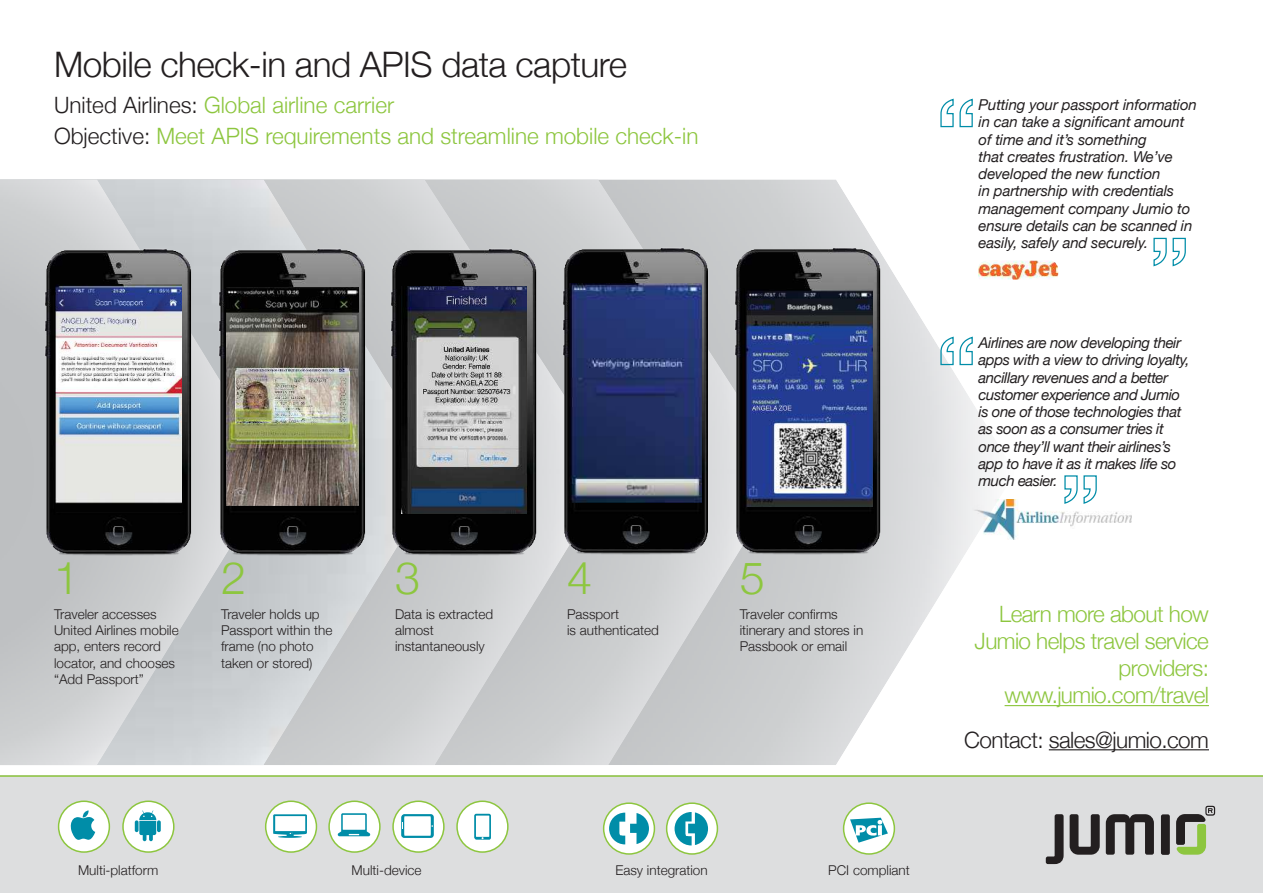
<style>
.page{position:relative;width:1263px;height:893px;background:#fff}
.page>*{position:absolute;margin:0;border:0;box-sizing:border-box;transform-origin:0 0}
.t1{font:300 45px "Helvetica Neue";color:#8dc63f}
.t2{font:300 35.1px "Helvetica Neue";letter-spacing:-.015em;color:#231f20}
.t3{font:300 22.5px/31.2px "Helvetica Neue";color:#8dc63f}
.t4{font:300 22.5px/27px "Helvetica Neue";letter-spacing:-.025em;color:#8dc63f;text-align:right}
.t5{font:300 22.5px "Helvetica Neue";letter-spacing:-.025em;color:#231f20}
.t6{font:italic 15px/17.2px "Helvetica Neue";letter-spacing:-.01em;color:#231f20}
.t7{font:italic 15px/17.2px "Helvetica Neue";letter-spacing:-.03em;color:#231f20}
.t8{font:300 13.5px/16.2px "Helvetica Neue";color:#231f20}
.s1{color:#231f20}
</style>
<div class="page">
<img style="left:787px;top:180px;width:228px;height:585px">
<img style="left:614px;top:180px;width:173px;height:585px">
<img style="left:443px;top:180px;width:171px;height:585px">
<img style="left:276px;top:180px;width:167px;height:585px">
<div style="left:0;top:775px;width:1263px;height:118px;background:#dddedf"></div>
<hr style="left:1004px;top:705px;width:205px;height:1px;background:#8dc63f">
<hr style="left:1049px;top:749px;width:160px;height:1px;background:#231f20">
<hr style="left:0;top:775px;width:1263px;height:2px;background:#8dc63f">
<div style="left:1161px;top:814px;width:9px;height:41px;background:#231f20;border-radius:2px"></div>
<svg style="left:1046px;top:814px;width:17px;height:50px"></svg>
<svg style="left:1106px;top:814px;width:48px;height:41px"></svg>
<svg style="left:1069px;top:814px;width:31px;height:41px"></svg>
<svg style="left:1176px;top:806px;width:39px;height:49px"></svg>
<img style="left:218px;top:245px;width:169px;height:314px">
<img style="left:226px;top:287px;width:133px;height:218px">
<img style="left:41px;top:245px;width:177px;height:314px">
<img style="left:55px;top:285px;width:126px;height:226px">
<img style="left:387px;top:245px;width:176px;height:314px">
<img style="left:402px;top:287px;width:125px;height:226px">
<img style="left:731px;top:244px;width:176px;height:314px">
<img style="left:742px;top:289px;width:130px;height:218px">
<img style="left:559px;top:244px;width:158px;height:314px">
<img style="left:569px;top:283px;width:132px;height:220px">
<img style="left:972px;top:500px;width:159px;height:39px">
<svg style="left:940px;top:336px;width:34px;height:30px"></svg>
<svg style="left:1063px;top:475px;width:34px;height:30px"></svg>
<svg style="left:940px;top:98px;width:33px;height:30px"></svg>
<svg style="left:1153px;top:237px;width:33px;height:30px"></svg>
<img style="left:978px;top:260px;width:80px;height:20px">
<svg style="left:604px;top:803px;width:50px;height:51px"></svg>
<div style="left:603px;top:802px;width:52px;height:53px;border:2px solid #8dc63f;border-radius:50%"></div>
<div style="left:667px;top:803px;width:50px;height:51px;background:#fff;border-radius:50%"></div>
<div style="left:666px;top:802px;width:52px;height:53px;border:2px solid #8dc63f;border-radius:50%"></div>
<svg style="left:609px;top:813px;width:40px;height:31px"></svg>
<svg style="left:674px;top:812px;width:34px;height:33px"></svg>
<div style="left:59px;top:801px;width:50px;height:51px;background:#fff;border-radius:50%"></div>
<div style="left:58px;top:800px;width:52px;height:53px;border:2px solid #8dc63f;border-radius:50%"></div>
<div style="left:123px;top:801px;width:51px;height:51px;background:#fff;border-radius:50%"></div>
<div style="left:122px;top:800px;width:53px;height:53px;border:2px solid #8dc63f;border-radius:50%"></div>
<svg style="left:71px;top:810px;width:24px;height:30px"></svg>
<svg style="left:135px;top:810px;width:26px;height:31px"></svg>
<div style="left:329px;top:801px;width:51px;height:51px;background:#fff;border-radius:50%"></div>
<div style="left:328px;top:800px;width:53px;height:53px;border:2px solid #8dc63f;border-radius:50%"></div>
<svg style="left:338px;top:813px;width:32px;height:23px"></svg>
<div style="left:266px;top:801px;width:50px;height:51px;background:#fff;border-radius:50%"></div>
<div style="left:265px;top:800px;width:52px;height:53px;border:2px solid #8dc63f;border-radius:50%"></div>
<svg style="left:273px;top:814px;width:34px;height:24px"></svg>
<div style="left:393px;top:801px;width:51px;height:51px;background:#fff;border-radius:50%"></div>
<div style="left:392px;top:800px;width:53px;height:53px;border:2px solid #8dc63f;border-radius:50%"></div>
<div style="left:457px;top:801px;width:51px;height:51px;background:#fff;border-radius:50%"></div>
<div style="left:456px;top:800px;width:53px;height:53px;border:2px solid #8dc63f;border-radius:50%"></div>
<svg style="left:474px;top:814px;width:17px;height:26px"></svg>
<svg style="left:401px;top:814px;width:33px;height:24px"></svg>
<div style="left:844px;top:803px;width:50px;height:51px;background:#fff;border-radius:50%"></div>
<div style="left:843px;top:802px;width:52px;height:53px;border:2px solid #8dc63f;border-radius:50%"></div>
<svg style="left:850px;top:818px;width:38px;height:25px"></svg>
<h2 class="t2" style="left:54px;top:52px;width:575px">Mobile check-in and APIS data capture</h2>
<h3 class="t3" style="left:54px;top:91px;width:646px"><span class="s1">United Airlines:</span> Global airline carrier<br><span class="s1">Objective:</span> Meet APIS requirements and streamline mobile check-in</h3>
<h1 class="t1" style="left:54px;top:561px;width:27px">1</h1>
<p class="t8" style="left:54px;top:607px;width:126px">Traveler accesses<br>United Airlines mobile app, enters record locator, and chooses “Add Passport”</p>
<h1 class="t1" style="left:221px;top:561px;width:27px">2</h1>
<p class="t8" style="left:221px;top:607px;width:113px">Traveler holds up<br>Passport within the frame (no photo taken or stored)</p>
<h1 class="t1" style="left:395px;top:561px;width:27px">3</h1>
<p class="t8" style="left:395px;top:607px;width:100px">Data is extracted almost instantaneously</p>
<h1 class="t1" style="left:567px;top:561px;width:27px">4</h1>
<p class="t8" style="left:567px;top:607px;width:93px">Passport<br>is authenticated</p>
<h1 class="t1" style="left:740px;top:561px;width:27px">5</h1>
<p class="t8" style="left:740px;top:605px;width:125px">Traveler confirms itinerary and stores in<br>Passbook or email</p>
<p class="t8" style="left:78px;top:863px;width:82px">Multi-platform</p>
<p class="t8" style="left:352px;top:863px;width:71px">Multi-device</p>
<p class="t8" style="left:615px;top:863px;width:94px">Easy integration</p>
<p class="t8" style="left:828px;top:863px;width:83px">PCI compliant</p>
<p class="t6" style="left:978px;top:98px;width:220px">Putting your passport information in can take a significant amount of time and it’s something<br>that creates frustration. We’ve developed the new function<br>in partnership with credentials management company Jumio to ensure details can be scanned in easily, safely and securely.</p>
<p class="t7" style="left:978px;top:336px;width:212px">Airlines are now developing their apps with a view to driving loyalty, ancillary revenues and a better customer experience and Jumio is one of those technologies that as soon as a consumer tries it once they’ll want their airlines’s app to have it as it makes life so much easier.</p>
<h3 class="t4" style="left:975px;top:603px;width:236px">Learn more about how<br>Jumio helps travel service providers: www.jumio.com/travel</h3>
<h3 class="t5" style="left:964px;top:731px;width:246px">Contact: sales@jumio.com</h3>
</div>
